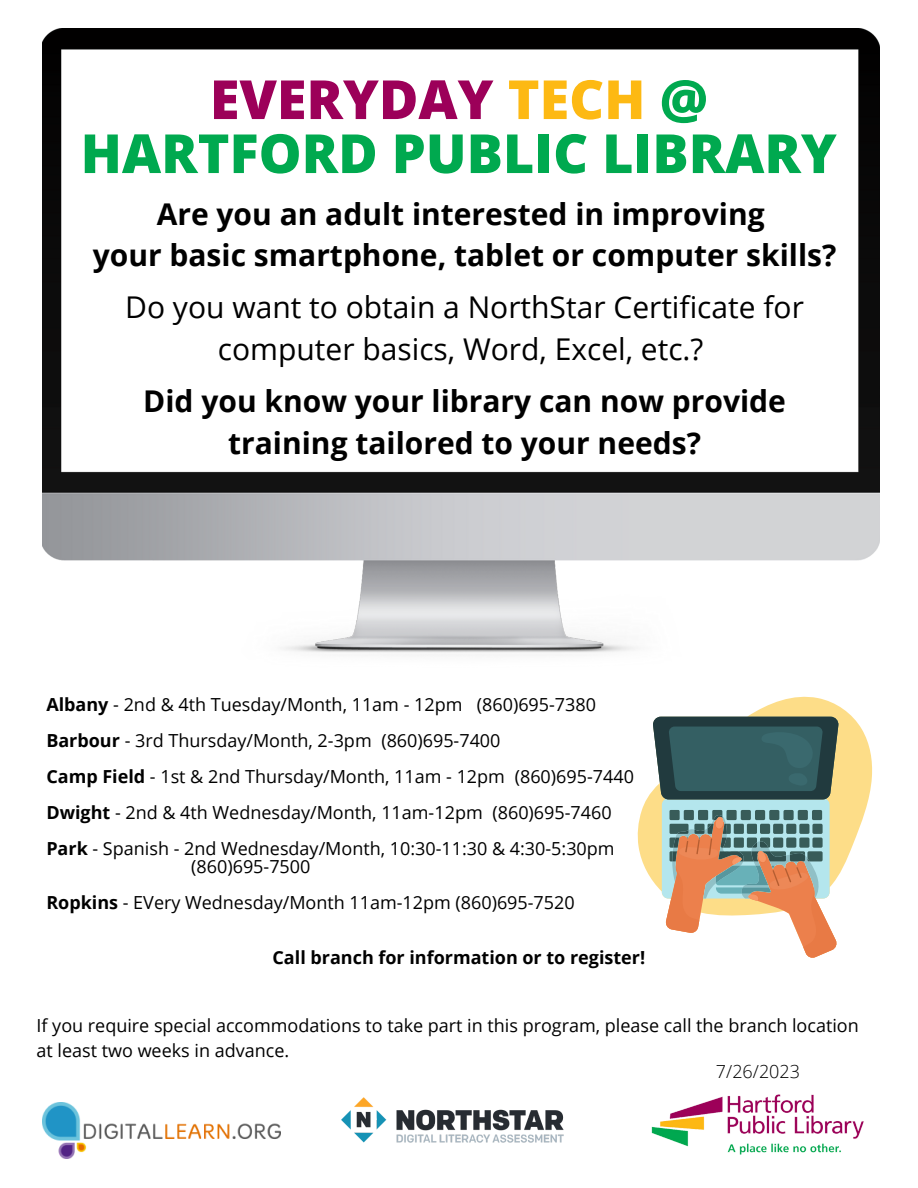
<style>
.page{position:relative;width:918px;height:1188px;background:#fff}
.page>*{position:absolute;margin:0;border:0;box-sizing:border-box;transform-origin:0 0}
.t1{font:800 54px "Open Sans";color:#00a94f}
.t2{font:800 54px "Open Sans";color:#9c0059}
.t3{font:700 30px "Open Sans";color:#000}
.t4{font:30px/41.8px "Open Sans";color:#000;text-align:center}
.t5{font:18px/24.8px "Open Sans";color:#000}
.t6{font:700 18px "Open Sans";color:#000}
.t7{font:300 18px "Open Sans";color:#000}
.s1{color:#fdb913}
.s2{color:#00a94f}
.s3{font-weight:700}
</style>
<div class="page">
<img style="left:651px;top:1094px;width:213px;height:61px">
<img style="left:42px;top:1103px;width:239px;height:55px">
<img style="left:341px;top:1097px;width:223px;height:46px">
<img style="left:42px;top:28px;width:837px;height:625px">
<svg style="left:637px;top:696px;width:236px;height:185px"></svg>
<svg style="left:653px;top:717px;width:186px;height:241px"></svg>
<p class="t2" style="left:210px;top:61px;width:500px">EVERYDAY <span class="s1">TECH</span> <span class="s2">@</span></p>
<p class="t1" style="left:81px;top:115px;width:758px">HARTFORD PUBLIC LIBRARY</p>
<p class="t3" style="left:157px;top:193px;width:609px">Are you an adult interested in improving</p>
<p class="t3" style="left:93px;top:234px;width:745px">your basic smartphone, tablet or computer skills?</p>
<p class="t4" style="left:125px;top:286px;width:680px">Do you want to obtain a NorthStar Certificate for computer basics, Word, Excel, etc.?</p>
<p class="t3" style="left:143px;top:380px;width:644px">Did you know your library can now provide</p>
<p class="t3" style="left:228px;top:422px;width:474px">training tailored to your needs?</p>
<p class="t5" style="left:46px;top:691px;width:551px"><span class="s3">Albany</span> - 2nd &amp; 4th Tuesday/Month, 11am - 12pm (860)695-7380</p>
<p class="t5" style="left:46px;top:727px;width:456px"><span class="s3">Barbour</span> - 3rd Thursday/Month, 2-3pm (860)695-7400</p>
<p class="t5" style="left:46px;top:763px;width:589px"><span class="s3">Camp Field</span> - 1st &amp; 2nd Thursday/Month, 11am - 12pm (860)695-7440</p>
<p class="t5" style="left:46px;top:799px;width:567px"><span class="s3">Dwight</span> - 2nd &amp; 4th Wednesday/Month, 11am-12pm (860)695-7460</p>
<p class="t5" style="left:46px;top:835px;width:570px"><span class="s3">Park</span> - Spanish - 2nd Wednesday/Month, 10:30-11:30 &amp; 4:30-5:30pm</p>
<p class="t5" style="left:191px;top:853px;width:121px">(860)695-7500</p>
<p class="t5" style="left:46px;top:889px;width:530px"><span class="s3">Ropkins</span> - EVery Wednesday/Month 11am-12pm (860)695-7520</p>
<p class="t6" style="left:273px;top:945px;width:374px">Call branch for information or to register!</p>
<p class="t5" style="left:37px;top:1013px;width:824px">If you require special accommodations to take part in this program, please call the branch location at least two weeks in advance.</p>
<p class="t7" style="left:716px;top:1059px;width:86px">7/26/2023</p>
</div>
